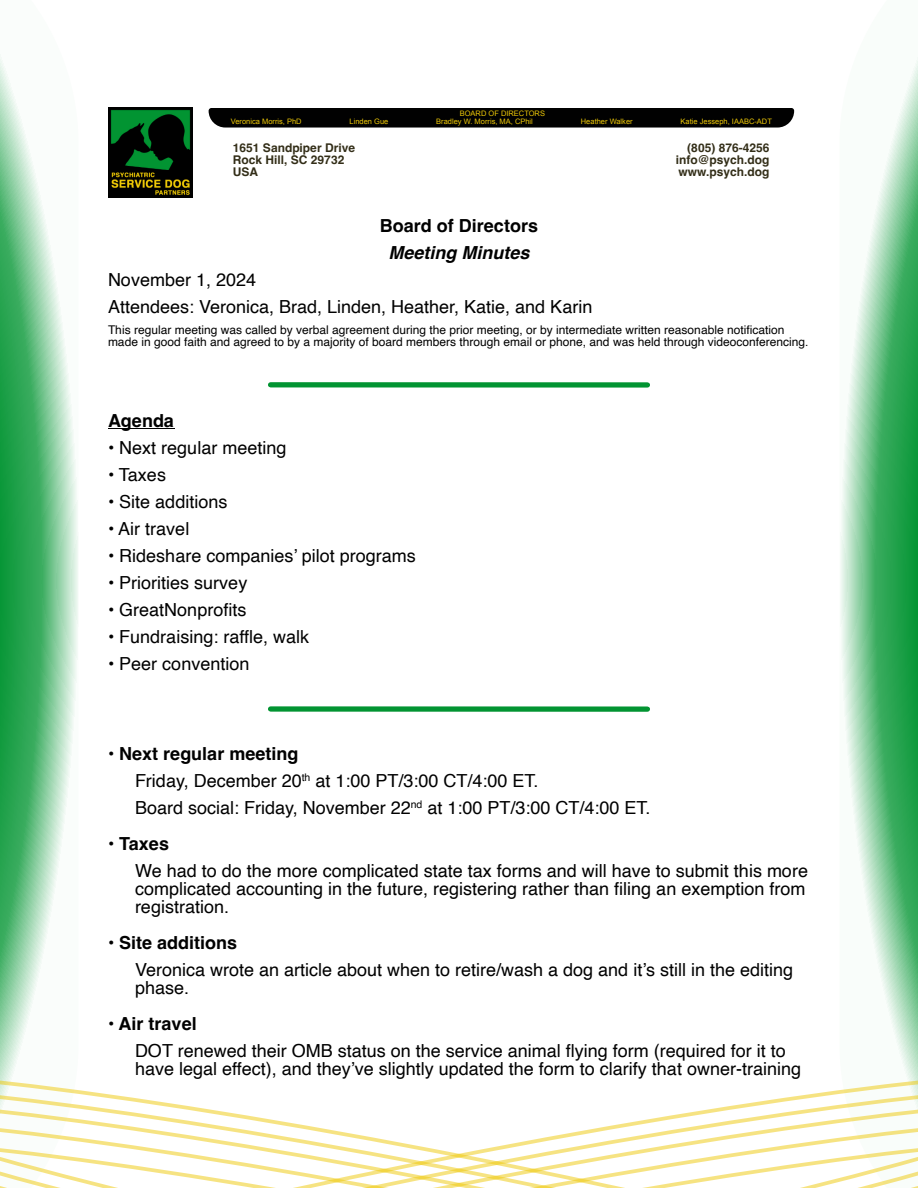
<style>
.page{position:relative;width:918px;height:1188px;background:#fff}
.page>*{position:absolute;margin:0;border:0;box-sizing:border-box;transform-origin:0 0}
.t1{font:18px "Helvetica";color:#010101}
.t2{font:700 18px "Helvetica";color:#010101}
.t3{font:italic 700 18px "Helvetica";color:#010101}
.t4{font:12px "Helvetica";color:#010101}
.t5{font:700 12px "Helvetica";color:#332e18}
.t6{font:10.5px "Helvetica";color:#010101}
.t7{font:7.5px "Arial";color:#eec806}
</style>
<div class="page">
<svg style="left:0;top:54px;width:78px;height:996px"></svg>
<svg style="left:840px;top:57px;width:78px;height:993px"></svg>
<div style="left:209px;top:108px;width:585px;height:20px;background:#010101"></div>
<svg style="left:0;top:1050px;width:918px;height:138px"></svg>
<img style="left:108px;top:108px;width:84px;height:90px">
<hr style="left:108px;top:428px;width:66px;height:1px;background:#010101">
<div style="left:271px;top:382px;width:376px;height:6px;background:#029432"></div>
<div style="left:271px;top:706px;width:376px;height:6px;background:#029432"></div>
<p class="t7" style="left:460px;top:111px;width:87px">BOARD OF DIRECTORS</p>
<p class="t7" style="left:231px;top:119px;width:72px">Veronica Morris, PhD</p>
<p class="t7" style="left:350px;top:119px;width:40px">Linden Gue</p>
<p class="t7" style="left:436px;top:119px;width:98px">Bradley W. Morris, MA, CPhil</p>
<p class="t7" style="left:581px;top:119px;width:53px">Heather Walker</p>
<p class="t7" style="left:681px;top:119px;width:93px">Katie Jesseph, IAABC-ADT</p>
<p class="t5" style="left:233px;top:143px;width:124px">1651 Sandpiper Drive</p>
<p class="t5" style="left:233px;top:155px;width:113px">Rock Hill, SC 29732</p>
<p class="t5" style="left:233px;top:167px;width:27px">USA</p>
<p class="t5" style="left:687px;top:143px;width:84px">(805) 876-4256</p>
<p class="t5" style="left:676px;top:155px;width:95px">info@psych.dog</p>
<p class="t5" style="left:678px;top:167px;width:92px">www.psych.dog</p>
<p class="t2" style="left:380px;top:219px;width:160px">Board of Directors</p>
<p class="t3" style="left:388px;top:246px;width:143px">Meeting Minutes</p>
<p class="t1" style="left:108px;top:273px;width:150px">November 1, 2024</p>
<p class="t1" style="left:108px;top:300px;width:486px">Attendees: Veronica, Brad, Linden, Heather, Katie, and Karin</p>
<p class="t4" style="left:108px;top:325px;width:678px">This regular meeting was called by verbal agreement during the prior meeting, or by intermediate written reasonable notification</p>
<p class="t4" style="left:108px;top:337px;width:702px">made in good faith and agreed to by a majority of board members through email or phone, and was held through videoconferencing.</p>
<p class="t2" style="left:108px;top:414px;width:68px">Agenda</p>
<p class="t1" style="left:108px;top:441px;width:180px">• Next regular meeting</p>
<p class="t1" style="left:108px;top:468px;width:60px">• Taxes</p>
<p class="t1" style="left:108px;top:495px;width:121px">• Site additions</p>
<p class="t1" style="left:108px;top:522px;width:83px">• Air travel</p>
<p class="t1" style="left:108px;top:549px;width:309px">• Rideshare companies’ pilot programs</p>
<p class="t1" style="left:108px;top:576px;width:141px">• Priorities survey</p>
<p class="t1" style="left:108px;top:603px;width:140px">• GreatNonprofits</p>
<p class="t1" style="left:108px;top:630px;width:203px">• Fundraising: raffle, walk</p>
<p class="t1" style="left:108px;top:657px;width:143px">• Peer convention</p>
<p class="t2" style="left:108px;top:747px;width:192px">• Next regular meeting</p>
<p class="t1" style="left:135px;top:774px;width:168px">Friday, December 20</p>
<p class="t6" style="left:302px;top:773px;width:10px">th</p>
<p class="t1" style="left:315px;top:774px;width:225px">at 1:00 PT/3:00 CT/4:00 ET.</p>
<p class="t1" style="left:135px;top:801px;width:277px">Board social: Friday, November 22</p>
<p class="t6" style="left:411px;top:800px;width:13px">nd</p>
<p class="t1" style="left:427px;top:801px;width:225px">at 1:00 PT/3:00 CT/4:00 ET.</p>
<p class="t2" style="left:108px;top:837px;width:63px">• Taxes</p>
<p class="t1" style="left:135px;top:864px;width:675px">We had to do the more complicated state tax forms and will have to submit this more</p>
<p class="t1" style="left:135px;top:882px;width:672px">complicated accounting in the future, registering rather than filing an exemption from</p>
<p class="t1" style="left:135px;top:900px;width:96px">registration.</p>
<p class="t2" style="left:108px;top:936px;width:131px">• Site additions</p>
<p class="t1" style="left:135px;top:963px;width:660px">Veronica wrote an article about when to retire/wash a dog and it’s still in the editing</p>
<p class="t1" style="left:135px;top:981px;width:56px">phase.</p>
<p class="t2" style="left:108px;top:1017px;width:90px">• Air travel</p>
<p class="t1" style="left:135px;top:1044px;width:652px">DOT renewed their OMB status on the service animal flying form (required for it to</p>
<p class="t1" style="left:135px;top:1062px;width:668px">have legal effect), and they’ve slightly updated the form to clarify that owner-training</p>
</div>
